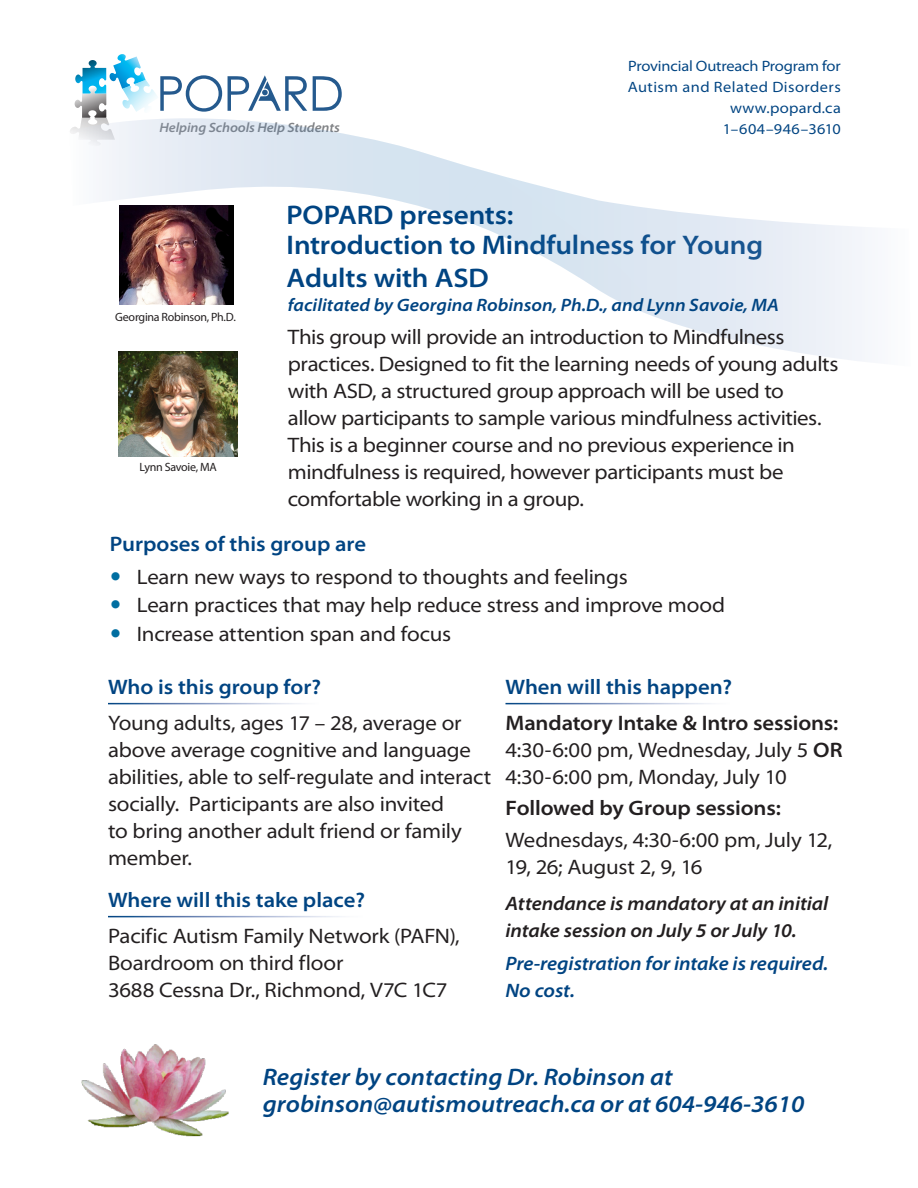
<style>
.page{position:relative;width:918px;height:1188px;background:#fff}
.page>*{position:absolute;margin:0;border:0;box-sizing:border-box;transform-origin:0 0}
.Blue_main_title{font:600 semi-expanded 27px/33px "Myriad Pro";letter-spacing:-.01em;color:#004482}
.body{font:italic 600 semi-expanded 24px/27px "Myriad Pro";color:#004482}
.bullet{font:semi-expanded 21px/27px "Myriad Pro";letter-spacing:-.015em;color:#231f20}
.sub_title{font:600 semi-expanded 21px "Myriad Pro";color:#004482}
.bullet-2{font:600 semi-expanded 21px "Myriad Pro";letter-spacing:-.005em;color:#231f20}
.bullet-3{font:600 semi-expanded 21px "Myriad Pro";color:#004482}
.bullet-4{font:italic 600 semi-expanded 19.5px/27px "Myriad Pro";letter-spacing:-.005em;color:#231f20}
.bullet-5{font:italic 600 semi-expanded 19.5px "Myriad Pro";letter-spacing:-.005em;color:#004482}
.Blue_main_title-2{font:italic 600 semi-expanded 18px "Myriad Pro";color:#004482}
.Head{font:semi-expanded 15px/21px "Myriad Pro";letter-spacing:.02em;color:#004482;text-align:right}
.t1{font:italic 600 semi-expanded 13.5px "Myriad Pro";letter-spacing:-.01em;color:#808285}
.bullet-6{font:12px "Myriad Pro";letter-spacing:-.02em;color:#231f20}
.s1{font-weight:600}
</style>
<div class="page">
<svg style="left:313px;top:76px;width:29px;height:35px"></svg>
<svg style="left:228px;top:75px;width:79px;height:36px"></svg>
<svg style="left:74px;top:54px;width:148px;height:63px"></svg>
<svg style="left:82px;top:117px;width:783px;height:250px"></svg>
<img style="left:70px;top:118px;width:728px;height:235px">
<img style="left:81px;top:1044px;width:148px;height:93px">
<img style="left:119px;top:206px;width:115px;height:99px">
<img style="left:119px;top:352px;width:118px;height:104px">
<p class="Head" style="left:628px;top:56px;width:214px">Provincial Outreach Program for<br>Autism and Related Disorders www.popard.ca</p>
<p class="t1" style="left:160px;top:120px;width:182px">Helping Schools Help Students</p>
<p class="Head" style="left:723px;top:119px;width:119px">1–604–946–3610</p>
<p class="Blue_main_title" style="left:287px;top:199px;width:228px">POPARD presents:</p>
<p class="Blue_main_title" style="left:287px;top:229px;width:478px">Introduction to Mindfulness for Young<br>Adults with ASD</p>
<p class="Blue_main_title-2" style="left:288px;top:295px;width:492px">facilitated by Georgina Robinson, Ph.D., and Lynn Savoie, MA</p>
<p class="bullet" style="left:288px;top:324px;width:552px">This group will provide an introduction to Mindfulness practices. Designed to fit the learning needs of young adults with ASD, a structured group approach will be used to<br>allow participants to sample various mindfulness activities.<br>This is a beginner course and no previous experience in mindfulness is required, however participants must be comfortable working in a group.</p>
<p class="bullet-3" style="left:110px;top:532px;width:258px">Purposes of this group are</p>
<p class="bullet" style="left:137px;top:564px;width:492px">Learn new ways to respond to thoughts and feelings</p>
<p class="bullet" style="left:137px;top:592px;width:590px">Learn practices that may help reduce stress and improve mood</p>
<p class="bullet" style="left:137px;top:621px;width:316px">Increase attention span and focus</p>
<p class="sub_title" style="left:108px;top:675px;width:215px">Who is this group for?</p>
<p class="bullet" style="left:108px;top:710px;width:385px">Young adults, ages 17 – 28, average or above average cognitive and language abilities, able to self-regulate and interact socially. Participants are also invited<br>to bring another adult friend or family member.</p>
<p class="sub_title" style="left:108px;top:888px;width:259px">Where will this take place?</p>
<p class="bullet" style="left:108px;top:923px;width:353px">Pacific Autism Family Network (PAFN),<br>Boardroom on third floor<br>3688 Cessna Dr., Richmond, V7C 1C7</p>
<p class="bullet-6" style="left:115px;top:309px;width:122px">Georgina Robinson, Ph.D.</p>
<p class="bullet-6" style="left:140px;top:460px;width:79px">Lynn Savoie, MA</p>
<p class="sub_title" style="left:506px;top:675px;width:228px">When will this happen?</p>
<p class="bullet-2" style="left:506px;top:711px;width:334px">Mandatory Intake &amp; Intro sessions:</p>
<p class="bullet" style="left:506px;top:737px;width:339px">4:30-6:00 pm, Wednesday, July 5 <span class="s1">OR<br></span>4:30-6:00 pm, Monday, July 10</p>
<p class="bullet-2" style="left:506px;top:797px;width:277px">Followed by Group sessions:</p>
<p class="bullet" style="left:506px;top:827px;width:328px">Wednesdays, 4:30-6:00 pm, July 12,<br>19, 26; August 2, 9, 16</p>
<p class="bullet-4" style="left:506px;top:890px;width:324px">Attendance is mandatory at an initial intake session on July 5 or July 10.</p>
<p class="bullet-5" style="left:506px;top:953px;width:324px">Pre-registration for intake is required.</p>
<p class="bullet-5" style="left:506px;top:980px;width:71px">No cost.</p>
<p class="body" style="left:263px;top:1064px;width:543px">Register by contacting Dr. Robinson at grobinson@autismoutreach.ca or at 604-946-3610</p>
</div>
